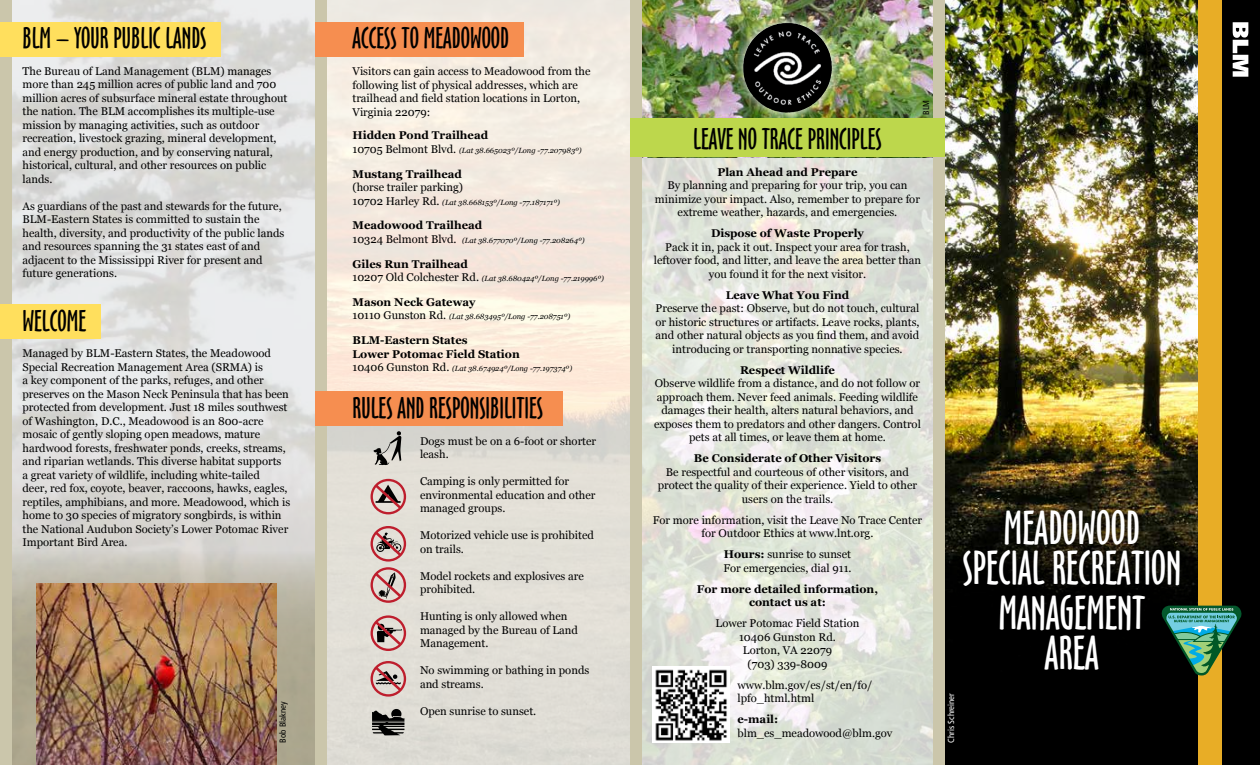
<style>
.page{position:relative;width:1260px;height:765px;background:#fff}
.page>*{position:absolute;margin:0;border:0;box-sizing:border-box;transform-origin:0 0}
.Main_Text{font:43.75px/40px "Oz Handicraft BT";color:#fff;text-align:center}
.Main_Text-2{font:27.5px "Oz Handicraft BT";color:#000}
.Main_Text-3{font:11.25px/13.5px "Georgia";color:#000;text-align:center}
.Bullets{font:11.25px/13.5px "Georgia";color:#000}
.Main_Text-4{font:700 11.25px "Georgia";color:#000}
.Bullets-2{font:700 11.25px/13.5px "Georgia";color:#000}
.t1{font:condensed 8.75px "Frutiger LT Std";color:#fff}
.t2{font:condensed 8.75px "Frutiger LT Std";color:#000}
.Bullets-3{font:italic 7.5px "Georgia";color:#000}
.s1{font-style:normal;font-size:11.25px}
.s2{font-weight:700}
</style>
<div class="page">
<img style="left:12px;top:0;width:922px;height:765px">
<img style="left:945px;top:0;width:253px;height:533px">
<div style="left:945px;top:533px;width:265px;height:232px;background:#000"></div>
<img style="left:37px;top:583px;width:240px;height:182px">
<svg style="left:956px;top:502px;width:232px;height:104px"></svg>
<div style="left:1222px;top:0;width:38px;height:765px;background:#000"></div>
<div style="left:1198px;top:0;width:24px;height:765px;background:#e8ad26"></div>
<svg style="left:1233px;top:22px;width:15px;height:55px"></svg>
<svg style="left:1161px;top:606px;width:81px;height:70px"></svg>
<img style="left:732px;top:13px;width:110px;height:106px">
<img style="left:743px;top:23px;width:49px;height:66px">
<div style="left:0;top:0;width:12px;height:765px;background:#cbc6ab"></div>
<div style="left:315px;top:0;width:11px;height:765px;background:#cbc6ab"></div>
<div style="left:934px;top:0;width:11px;height:765px;background:#cbc6ab"></div>
<div style="left:0;top:22px;width:220px;height:35px;background:#ffdf5d"></div>
<div style="left:0;top:305px;width:100px;height:34px;background:#ffdf5d"></div>
<div style="left:630px;top:0;width:11px;height:765px;background:#cbc6ab"></div>
<div style="left:315px;top:22px;width:209px;height:35px;background:#f68e50"></div>
<div style="left:315px;top:391px;width:247px;height:34px;background:#f68e50"></div>
<div style="left:630px;top:119px;width:315px;height:38px;background:#bdd74c"></div>
<svg style="left:374px;top:431px;width:27px;height:34px"></svg>
<svg style="left:372px;top:709px;width:32px;height:26px"></svg>
<svg style="left:371px;top:479px;width:35px;height:35px"></svg>
<svg style="left:371px;top:526px;width:35px;height:77px;background:#c69e9c"></svg>
<svg style="left:371px;top:615px;width:35px;height:36px"></svg>
<svg style="left:371px;top:661px;width:35px;height:36px"></svg>
<img style="left:652px;top:667px;width:77px;height:75px">
<p class="Main_Text-2" style="left:22px;top:22px;width:186px">BLM – YOUR PUBLIC LANDS</p>
<p class="Main_Text-3" style="left:22px;top:64px;width:266px;text-align:left">The Bureau of Land Management (BLM) manages more than 245 million acres of public land and 700 million acres of subsurface mineral estate throughout the nation. The BLM accomplishes its multiple-use mission by managing activities, such as outdoor recreation, livestock grazing, mineral development, and energy production, and by conserving natural, historical, cultural, and other resources on public lands.</p>
<p class="Main_Text-3" style="left:22px;top:199px;width:263px;text-align:left">As guardians of the past and stewards for the future, BLM-Eastern States is committed to sustain the health, diversity, and productivity of the public lands and resources spanning the 31 states east of and adjacent to the Mississippi River for present and future generations.</p>
<p class="Main_Text-2" style="left:22px;top:305px;width:65px">WELCOME</p>
<p class="Main_Text-3" style="left:22px;top:346px;width:269px;text-align:left">Managed by BLM-Eastern States, the Meadowood Special Recreation Management Area (SRMA) is<br>a key component of the parks, refuges, and other preserves on the Mason Neck Peninsula that has been protected from development. Just 18 miles southwest of Washington, D.C., Meadowood is an 800-acre mosaic of gently sloping open meadows, mature hardwood forests, freshwater ponds, creeks, streams, and riparian wetlands. This diverse habitat supports<br>a great variety of wildlife, including white-tailed<br>deer, red fox, coyote, beaver, raccoons, hawks, eagles, reptiles, amphibians, and more. Meadowood, which is home to 30 species of migratory songbirds, is within the National Audubon Society’s Lower Potomac River Important Bird Area.</p>
<p class="Main_Text-2" style="left:352px;top:22px;width:158px">ACCESS TO MEADOWOOD</p>
<p class="Main_Text-3" style="left:352px;top:64px;width:240px;text-align:left">Visitors can gain access to Meadowood from the following list of physical addresses, which are trailhead and field station locations in Lorton, Virginia 22079:</p>
<p class="Bullets-2" style="left:352px;top:129px;width:137px">Hidden Pond Trailhead</p>
<p class="Bullets-3" style="left:352px;top:145px;width:231px"><span class="s1">10705 Belmont Blvd.</span> (Lat 38.665023º/Long -77.207983º)</p>
<p class="Bullets" style="left:352px;top:167px;width:112px"><span class="s2">Mustang Trailhead </span>(horse trailer parking)</p>
<p class="Bullets-3" style="left:352px;top:197px;width:209px"><span class="s1">10702 Harley Rd.</span> (Lat 38.668153º/Long -77.187171º)</p>
<p class="Bullets-2" style="left:352px;top:219px;width:131px">Meadowood Trailhead</p>
<p class="Bullets-3" style="left:352px;top:235px;width:234px"><span class="s1">10324 Belmont Blvd.</span> (Lat 38.677070º/Long -77.208264º)</p>
<p class="Bullets-2" style="left:352px;top:257px;width:117px">Giles Run Trailhead</p>
<p class="Bullets-3" style="left:352px;top:273px;width:253px"><span class="s1">10207 Old Colchester Rd.</span> (Lat 38.680424º/Long -77.219996º)</p>
<p class="Bullets-2" style="left:352px;top:295px;width:124px">Mason Neck Gateway</p>
<p class="Bullets-3" style="left:352px;top:311px;width:219px"><span class="s1">10110 Gunston Rd.</span> (Lat 38.683495º/Long -77.208751º)</p>
<p class="Bullets-2" style="left:352px;top:334px;width:169px">BLM-Eastern States<br>Lower Potomac Field Station</p>
<p class="Bullets-3" style="left:352px;top:363px;width:221px"><span class="s1">10406 Gunston Rd.</span> (Lat 38.674924º/Long -77.197374º)</p>
<p class="Main_Text-2" style="left:352px;top:392px;width:192px">RULES AND RESPONSIBILITIES</p>
<p class="Bullets" style="left:420px;top:434px;width:178px">Dogs must be on a 6-foot or shorter leash.</p>
<p class="Bullets" style="left:420px;top:474px;width:177px">Camping is only permitted for environmental education and other managed groups.</p>
<p class="Bullets" style="left:420px;top:528px;width:175px">Motorized vehicle use is prohibited on trails.</p>
<p class="Bullets" style="left:420px;top:569px;width:165px">Model rockets and explosives are prohibited.</p>
<p class="Bullets" style="left:420px;top:609px;width:160px">Hunting is only allowed when managed by the Bureau of Land<br>Management.</p>
<p class="Bullets" style="left:420px;top:663px;width:171px">No swimming or bathing in ponds and streams.</p>
<p class="Bullets" style="left:420px;top:704px;width:118px">Open sunrise to sunset.</p>
<p class="t2" style="left:921px;top:115px;width:16px;rotate:-90deg">BLM</p>
<p class="Main_Text-2" style="left:693px;top:123px;width:190px">LEAVE NO TRACE PRINCIPLES</p>
<p class="Main_Text-4" style="left:717px;top:165px;width:142px">Plan Ahead and Prepare</p>
<p class="Main_Text-3" style="left:655px;top:178px;width:267px">By planning and preparing for your trip, you can minimize your impact. Also, remember to prepare for extreme weather, hazards, and emergencies.</p>
<p class="Main_Text-4" style="left:711px;top:227px;width:154px">Dispose of Waste Properly</p>
<p class="Main_Text-3" style="left:654px;top:239px;width:269px">Pack it in, pack it out. Inspect your area for trash, leftover food, and litter, and leave the area better than you found it for the next visitor.</p>
<p class="Main_Text-4" style="left:726px;top:288px;width:125px">Leave What You Find</p>
<p class="Main_Text-3" style="left:655px;top:301px;width:266px">Preserve the past: Observe, but do not touch, cultural or historic structures or artifacts. Leave rocks, plants, and other natural objects as you find them, and avoid introducing or transporting nonnative species.</p>
<p class="Main_Text-4" style="left:740px;top:363px;width:96px">Respect Wildlife</p>
<p class="Main_Text-3" style="left:654px;top:376px;width:268px">Observe wildlife from a distance, and do not follow or approach them. Never feed animals. Feeding wildlife damages their health, alters natural behaviors, and exposes them to predators and other dangers. Control pets at all times, or leave them at home.</p>
<p class="Main_Text-4" style="left:694px;top:452px;width:189px">Be Considerate of Other Visitors</p>
<p class="Main_Text-3" style="left:658px;top:464px;width:261px">Be respectful and courteous of other visitors, and protect the quality of their experience. Yield to other users on the trails.</p>
<p class="Main_Text-3" style="left:653px;top:512px;width:271px">For more information, visit the Leave No Trace Center for Outdoor Ethics at www.lnt.org.</p>
<p class="Main_Text-3" style="left:724px;top:547px;width:129px"><span class="s2">Hours:</span> sunrise to sunset</p>
<p class="Main_Text-3" style="left:723px;top:560px;width:130px">For emergencies, dial 911.</p>
<p class="Main_Text-4" style="left:697px;top:582px;width:183px">For more detailed information,</p>
<p class="Main_Text-4" style="left:749px;top:596px;width:78px">contact us at:</p>
<p class="Main_Text-3" style="left:716px;top:616px;width:145px">Lower Potomac Field Station</p>
<p class="Main_Text-3" style="left:739px;top:629px;width:98px">10406 Gunston Rd.</p>
<p class="Main_Text-3" style="left:743px;top:643px;width:91px">Lorton, VA 22079</p>
<p class="Main_Text-3" style="left:748px;top:656px;width:81px">(703) 339-8009</p>
<p class="Main_Text-3" style="left:738px;top:677px;width:136px;text-align:left">www.blm.gov/es/st/en/fo/ lpfo_html.html</p>
<p class="Main_Text-4" style="left:738px;top:713px;width:42px">e-mail:</p>
<p class="Main_Text-3" style="left:738px;top:725px;width:156px">blm_es_meadowood@blm.gov</p>
<p class="t2" style="left:278px;top:742px;width:43px;rotate:-90deg">Bob Blakney</p>
<p class="t1" style="left:946px;top:742px;width:51px;rotate:-90deg">Chris Schreiner</p>
<p class="Main_Text" style="left:963px;top:509px;width:220px">MEADOWOOD<br>SPECIAL RECREATION</p>
<p class="Main_Text" style="left:999px;top:594px;width:148px">MANAGEMENT</p>
<p class="Main_Text" style="left:1045px;top:634px;width:56px">AREA</p>
</div>
